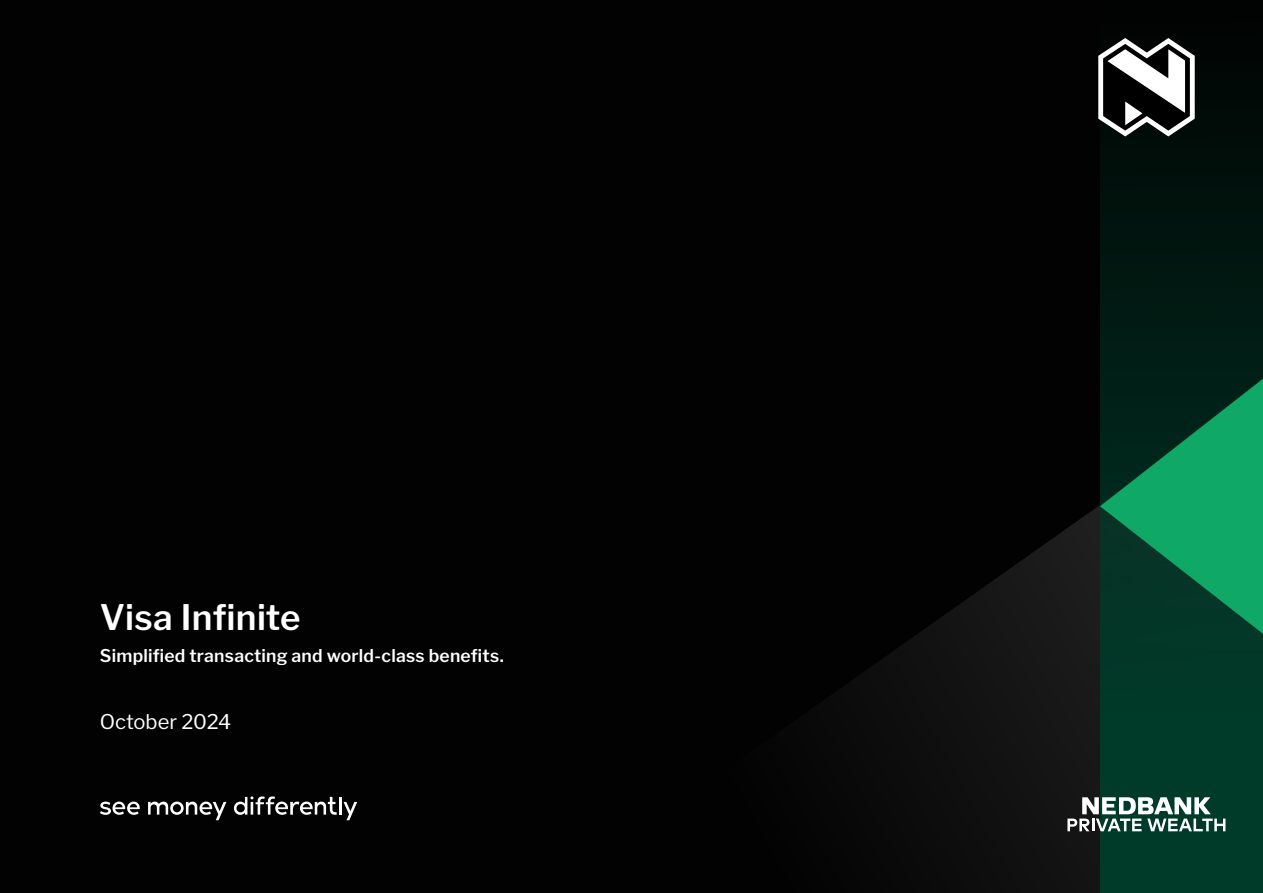
<style>
.page{position:relative;width:1263px;height:893px;background:#020202}
.page>*{position:absolute;margin:0;border:0;box-sizing:border-box;transform-origin:0 0}
.t1{font:600 34.95px "Libre Franklin";letter-spacing:.01em;color:#fff}
.t2{font:20.1px "Libre Franklin";letter-spacing:-.005em;color:#fff}
.t3{font:600 17.55px "Libre Franklin";letter-spacing:.015em;color:#fff}
</style>
<div class="page">
<svg style="left:854px;top:505px;width:246px;height:388px;fill:#101010"></svg>
<svg style="left:1100px;top:136px;width:163px;height:757px"></svg>
<svg style="left:1100px;top:379px;width:163px;height:255px"></svg>
<svg style="left:1067px;top:797px;width:158px;height:34px"></svg>
<svg style="left:1098px;top:38px;width:97px;height:98px"></svg>
<svg style="left:100px;top:802px;width:40px;height:13px"></svg>
<svg style="left:148px;top:801px;width:78px;height:19px"></svg>
<svg style="left:234px;top:796px;width:123px;height:24px"></svg>
<h1 class="t1" style="left:100px;top:596px;width:202px">Visa Infinite</h1>
<p class="t3" style="left:100px;top:645px;width:406px">Simplified transacting and world-class benefits.</p>
<p class="t2" style="left:100px;top:710px;width:133px">October 2024</p>
</div>
